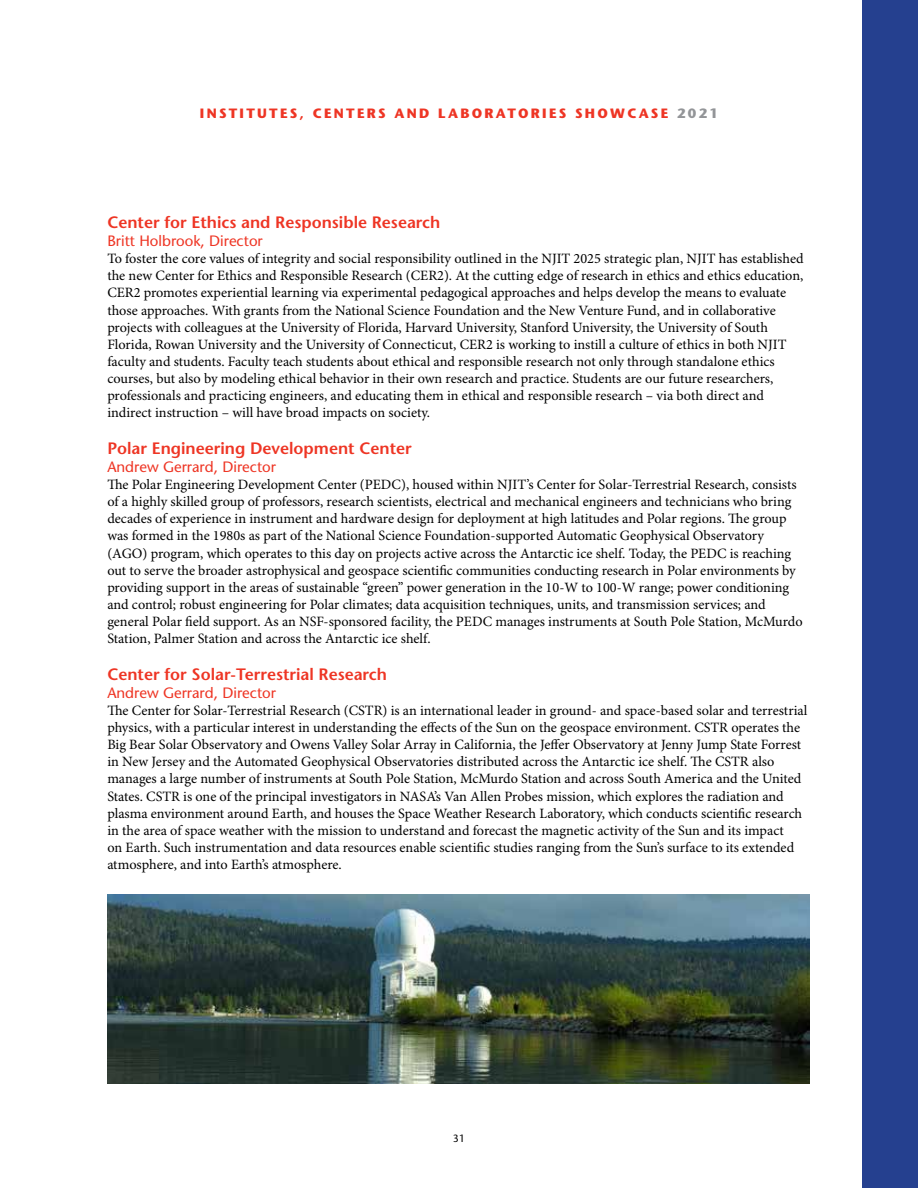
<style>
.page{position:relative;width:918px;height:1188px;background:#fff}
.page>*{position:absolute;margin:0;border:0;box-sizing:border-box;transform-origin:0 0}
.t1{font:600 16.5px "Stone Sans Std";color:#ee3524}
.t2{font:500 15px "Stone Sans Std";color:#ee3524}
.t3{font:14.25px/17.1px "Minion Pro";color:#000}
.t4{font:700 13.5px "Stone Sans Std";letter-spacing:.17em;color:#ee3524}
.t5{font:500 10.5px "Stone Sans Std";color:#000}
.s1{color:#939598}
</style>
<div class="page">
<div style="left:862px;top:0;width:56px;height:1188px;background:#25408f"></div>
<img style="left:107px;top:894px;width:702px;height:189px">
<p class="t4" style="left:200px;top:105px;width:520px">INSTITUTES, CENTERS AND LABORATORIES SHOWCASE <span class="s1">2021</span></p>
<p class="t1" style="left:107px;top:212px;width:334px">Center for Ethics and Responsible Research</p>
<p class="t2" style="left:107px;top:232px;width:157px">Britt Holbrook, Director</p>
<p class="t3" style="left:107px;top:251px;width:698px">To foster the core values of integrity and social responsibility outlined in the NJIT 2025 strategic plan, NJIT has established the new Center for Ethics and Responsible Research (CER2). At the cutting edge of research in ethics and ethics education, CER2 promotes experiential learning via experimental pedagogical approaches and helps develop the means to evaluate those approaches. With grants from the National Science Foundation and the New Venture Fund, and in collaborative projects with colleagues at the University of Florida, Harvard University, Stanford University, the University of South Florida, Rowan University and the University of Connecticut, CER2 is working to instill a culture of ethics in both NJIT faculty and students. Faculty teach students about ethical and responsible research not only through standalone ethics courses, but also by modeling ethical behavior in their own research and practice. Students are our future researchers, professionals and practicing engineers, and educating them in ethical and responsible research – via both direct and indirect instruction – will have broad impacts on society.</p>
<p class="t1" style="left:107px;top:438px;width:306px">Polar Engineering Development Center</p>
<p class="t2" style="left:107px;top:458px;width:170px">Andrew Gerrard, Director</p>
<p class="t3" style="left:107px;top:477px;width:697px">The Polar Engineering Development Center (PEDC), housed within NJIT’s Center for Solar-Terrestrial Research, consists of a highly skilled group of professors, research scientists, electrical and mechanical engineers and technicians who bring decades of experience in instrument and hardware design for deployment at high latitudes and Polar regions. The group was formed in the 1980s as part of the National Science Foundation-supported Automatic Geophysical Observatory (AGO) program, which operates to this day on projects active across the Antarctic ice shelf. Today, the PEDC is reaching out to serve the broader astrophysical and geospace scientific communities conducting research in Polar environments by providing support in the areas of sustainable “green” power generation in the 10-W to 100-W range; power conditioning and control; robust engineering for Polar climates; data acquisition techniques, units, and transmission services; and general Polar field support. As an NSF-sponsored facility, the PEDC manages instruments at South Pole Station, McMurdo Station, Palmer Station and across the Antarctic ice shelf.</p>
<p class="t1" style="left:107px;top:664px;width:281px">Center for Solar-Terrestrial Research</p>
<p class="t2" style="left:107px;top:684px;width:170px">Andrew Gerrard, Director</p>
<p class="t3" style="left:107px;top:703px;width:702px">The Center for Solar-Terrestrial Research (CSTR) is an international leader in ground- and space-based solar and terrestrial physics, with a particular interest in understanding the effects of the Sun on the geospace environment. CSTR operates the Big Bear Solar Observatory and Owens Valley Solar Array in California, the Jeffer Observatory at Jenny Jump State Forrest in New Jersey and the Automated Geophysical Observatories distributed across the Antarctic ice shelf. The CSTR also manages a large number of instruments at South Pole Station, McMurdo Station and across South America and the United States. CSTR is one of the principal investigators in NASA’s Van Allen Probes mission, which explores the radiation and plasma environment around Earth, and houses the Space Weather Research Laboratory, which conducts scientific research in the area of space weather with the mission to understand and forecast the magnetic activity of the Sun and its impact<br>on Earth. Such instrumentation and data resources enable scientific studies ranging from the Sun’s surface to its extended atmosphere, and into Earth’s atmosphere.</p>
<p class="t5" style="left:453px;top:1132px;width:14px">31</p>
</div>
